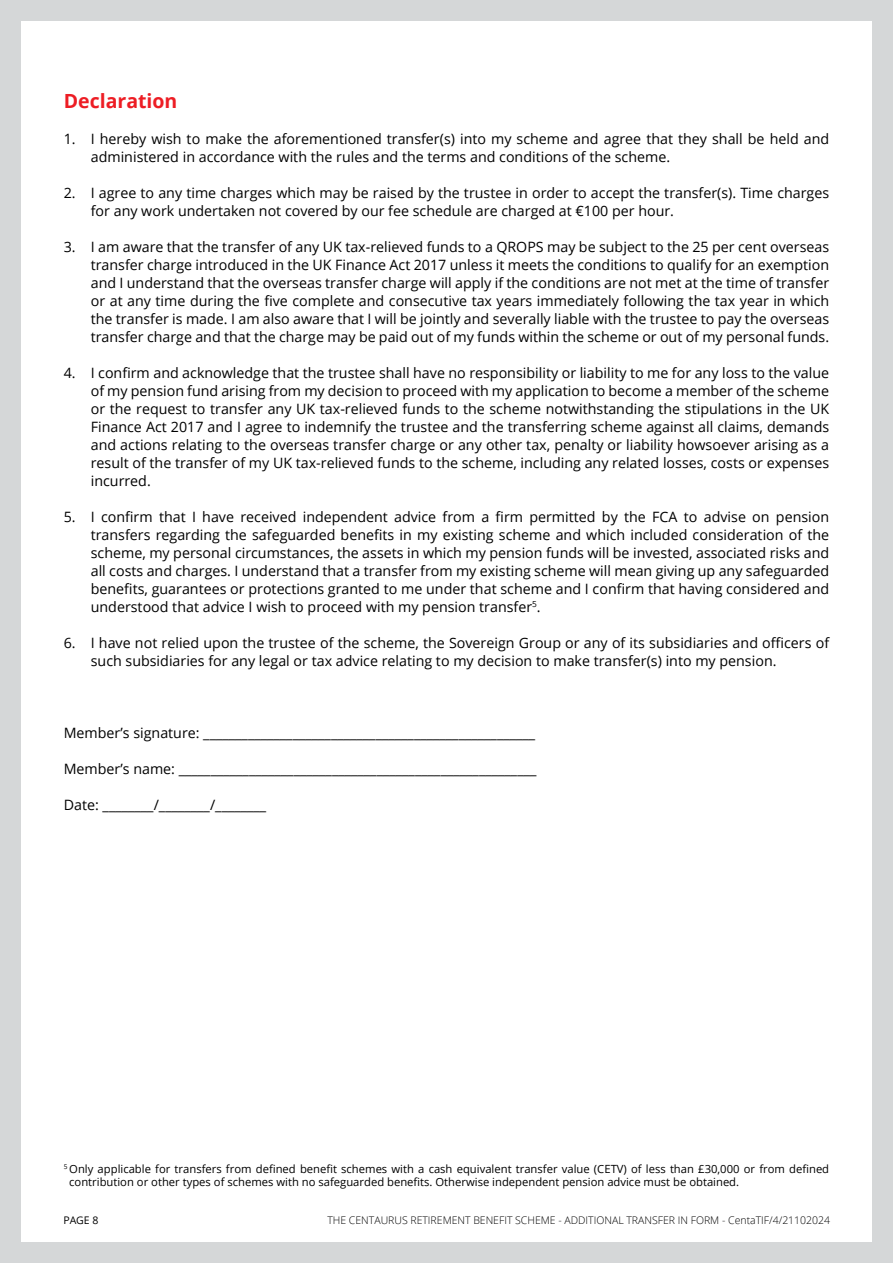
<style>
.page{position:relative;width:893px;height:1263px;background:#d5d7d8}
.page>*{position:absolute;margin:0;border:0;box-sizing:border-box;transform-origin:0 0}
.t1{font:700 19.5px "Open Sans";color:#ed1d24}
.t2{font:14.25px/18px "Open Sans";color:#000}
.t3{font:11.25px/13.5px "Open Sans";color:#000}
.t4{font:300 10.5px "Open Sans";color:#000}
.t5{font:10.5px "Open Sans";color:#000}
</style>
<div class="page">
<div style="left:21px;top:21px;width:851px;height:1221px;background:#fff"></div>
<h1 class="t1" style="left:64px;top:87px;width:115px">Declaration</h1>
<p class="t2" style="left:91px;top:129px;width:740px;text-indent:-27px">1. I hereby wish to make the aforementioned transfer(s) into my scheme and agree that they shall be held and administered in accordance with the rules and the terms and conditions of the scheme.</p>
<p class="t2" style="left:91px;top:183px;width:740px;text-indent:-27px">2. I agree to any time charges which may be raised by the trustee in order to accept the transfer(s). Time charges for any work undertaken not covered by our fee schedule are charged at €100 per hour.</p>
<p class="t2" style="left:91px;top:237px;width:740px;text-align:justify;text-indent:-27px">3. I am aware that the transfer of any UK tax-relieved funds to a QROPS may be subject to the 25 per cent overseas transfer charge introduced in the UK Finance Act 2017 unless it meets the conditions to qualify for an exemption and I understand that the overseas transfer charge will apply if the conditions are not met at the time of transfer or at any time during the five complete and consecutive tax years immediately following the tax year in which the transfer is made. I am also aware that I will be jointly and severally liable with the trustee to pay the overseas transfer charge and that the charge may be paid out of my funds within the scheme or out of my personal funds.</p>
<p class="t2" style="left:91px;top:363px;width:740px;text-align:justify;text-indent:-27px">4. I confirm and acknowledge that the trustee shall have no responsibility or liability to me for any loss to the value of my pension fund arising from my decision to proceed with my application to become a member of the scheme or the request to transfer any UK tax-relieved funds to the scheme notwithstanding the stipulations in the UK Finance Act 2017 and I agree to indemnify the trustee and the transferring scheme against all claims, demands and actions relating to the overseas transfer charge or any other tax, penalty or liability howsoever arising as a result of the transfer of my UK tax-relieved funds to the scheme, including any related losses, costs or expenses incurred.</p>
<p class="t2" style="left:91px;top:507px;width:740px;text-align:justify;text-indent:-27px">5. I confirm that I have received independent advice from a firm permitted by the FCA to advise on pension transfers regarding the safeguarded benefits in my existing scheme and which included consideration of the scheme, my personal circumstances, the assets in which my pension funds will be invested, associated risks and all costs and charges. I understand that a transfer from my existing scheme will mean giving up any safeguarded benefits, guarantees or protections granted to me under that scheme and I confirm that having considered and understood that advice I wish to proceed with my pension transfer<sup>5</sup>.</p>
<p class="t2" style="left:91px;top:633px;width:740px;text-indent:-27px">6. I have not relied upon the trustee of the scheme, the Sovereign Group or any of its subsidiaries and officers of such subsidiaries for any legal or tax advice relating to my decision to make transfer(s) into my pension.</p>
<p class="t2" style="left:64px;top:723px;width:473px">Member’s signature: ____________________________________________________</p>
<p class="t2" style="left:64px;top:759px;width:474px">Member’s name: ________________________________________________________</p>
<p class="t2" style="left:64px;top:795px;width:204px">Date: ________/________/________</p>
<p class="t3" style="left:69px;top:1161px;width:761px;text-indent:-5px"><sup>5</sup> Only applicable for transfers from defined benefit schemes with a cash equivalent transfer value (CETV) of less than £30,000 or from defined contribution or other types of schemes with no safeguarded benefits. Otherwise independent pension advice must be obtained.</p>
<p class="t5" style="left:63px;top:1213px;width:37px">PAGE 8</p>
<p class="t4" style="left:327px;top:1213px;width:504px">THE CENTAURUS RETIREMENT BENEFIT SCHEME - ADDITIONAL TRANSFER IN FORM - CentaTIF/4/21102024</p>
</div>
